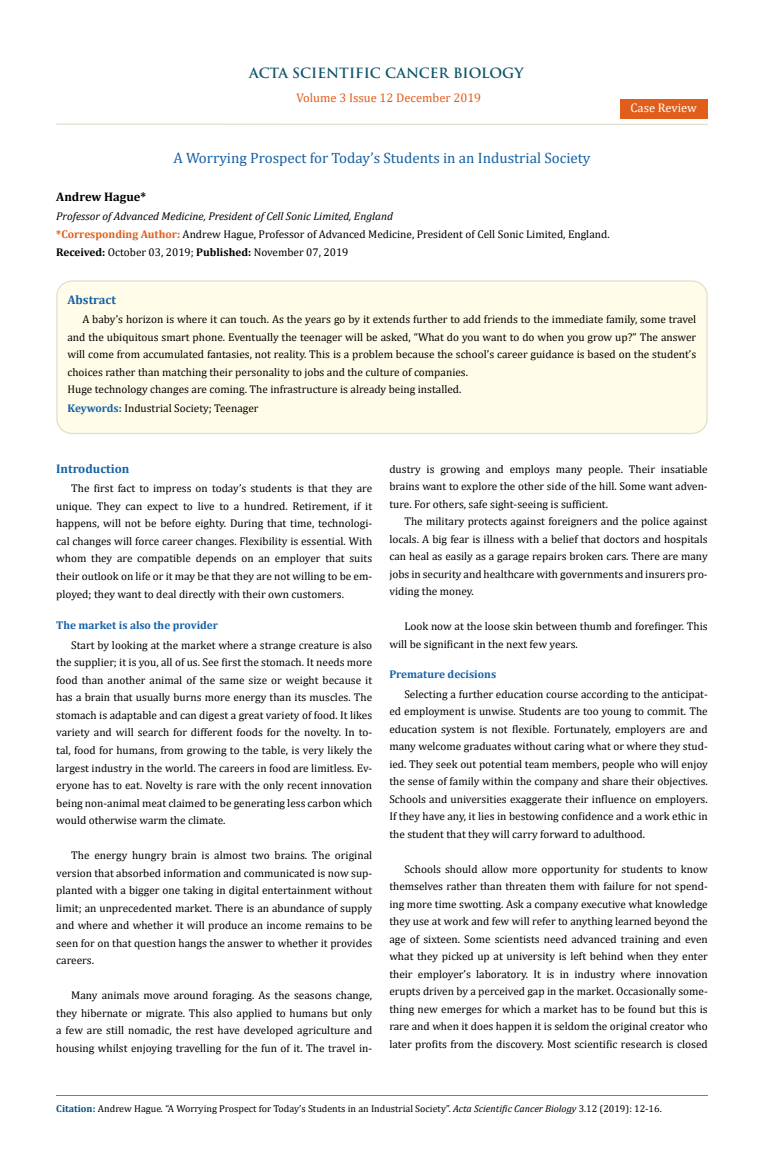
<style>
.page{position:relative;width:764px;height:1172px;background:#fff}
.page>*{position:absolute;margin:0;border:0;box-sizing:border-box;transform-origin:0 0}
.t1{font:15px "Cambria";color:#1560a6}
.t2{font:700 13.75px "Trajan Pro";color:#0e546a}
.t3{font:12.5px "Cambria";color:#e05d1a}
.t4{font:700 12.5px "Cambria";color:#1560a6}
.t5{font:700 12.5px "Cambria";color:#000}
.t6{font:12.5px "Cambria";color:#fff}
.t7{font:11.25px/17.5px "Cambria";color:#000;text-align:justify}
.t8{font:700 11.25px "Cambria";color:#1560a6}
.t9{font:10px "Cambria";color:#000}
.s1{font-style:italic}
.s2{font-weight:700;color:#e05d1a}
.s3{font-weight:700}
.s4{font-weight:700;color:#1560a6}
.s5{font-weight:700;color:#0e546a}
.s6{font-weight:700;color:#035089}
</style>
<div class="page">
<div style="left:620px;top:99px;width:87px;height:20px;background:#e05d1a"></div>
<div style="left:57px;top:281px;width:650px;height:152px;background:#fffde9;border-radius:15px"></div>
<div style="left:56px;top:280px;width:652px;height:154px;border:1px solid #e0dfcd;border-radius:15px"></div>
<hr style="left:56px;top:1095px;width:651px;height:1px;background:#e05d1a">
<hr style="left:56px;top:123px;width:651px;height:2px;background:#e0dfcd">
<p class="t2" style="left:249px;top:64px;width:276px">ACTA SCIENTIFIC CANCER BIOLOGY</p>
<p class="t3" style="left:296px;top:91px;width:186px">Volume 3 Issue 12 December 2019</p>
<h1 class="t1" style="left:173px;top:149px;width:419px">A Worrying Prospect for Today’s Students in an Industrial Society</h1>
<p class="t5" style="left:56px;top:188px;width:91px">Andrew Hague*</p>
<p class="t7" style="left:56px;top:206px;width:555px;line-height:18.2px"><span class="s1">Professor of Advanced Medicine, President of Cell Sonic Limited, England<br></span><span class="s2">*Corresponding Author:</span> Andrew Hague, Professor of Advanced Medicine, President of Cell Sonic Limited, England.</p>
<p class="t7" style="left:56px;top:243px;width:294px"><span class="s3">Received:</span> October 03, 2019; <span class="s3">Published:</span> November 07, 2019</p>
<p class="t4" style="left:68px;top:290px;width:50px">Abstract</p>
<p class="t6" style="left:630px;top:100px;width:68px">Case Review</p>
<p class="t7" style="left:67px;top:310px;width:630px;text-align:left;text-indent:15px">A baby’s horizon is where it can touch. As the years go by it extends further to add friends to the immediate family, some travel and the ubiquitous smart phone. Eventually the teenager will be asked, “What do you want to do when you grow up?” The answer will come from accumulated fantasies, not reality. This is a problem because the school’s career guidance is based on the student’s choices rather than matching their personality to jobs and the culture of companies.<br>Huge technology changes are coming. The infrastructure is already being installed.</p>
<p class="t7" style="left:68px;top:399px;width:192px"><span class="s4">Keywords</span><span class="s5">:</span> Industrial Society; Teenager</p>
<p class="t4" style="left:56px;top:460px;width:75px">Introduction</p>
<p class="t7" style="left:56px;top:479px;width:317px;text-indent:15px">The first fact to impress on today’s students is that they are unique. They can expect to live to a hundred. Retirement, if it happens, will not be before eighty. During that time, technologi&shy;cal changes will force career changes. Flexibility is essential. With whom they are compatible depends on an employer that suits their outlook on life or it may be that they are not willing to be em&shy;ployed; they want to deal directly with their own customers.</p>
<p class="t8" style="left:56px;top:617px;width:163px">The market is also the provider</p>
<p class="t7" style="left:56px;top:636px;width:317px;text-indent:15px">Start by looking at the market where a strange creature is also the supplier; it is you, all of us. See first the stomach. It needs more food than another animal of the same size or weight because it has a brain that usually burns more energy than its muscles. The stomach is adaptable and can digest a great variety of food. It likes variety and will search for different foods for the novelty. In to&shy;tal, food for humans, from growing to the table, is very likely the largest industry in the world. The careers in food are limitless. Ev&shy;eryone has to eat. Novelty is rare with the only recent innovation being non-animal meat claimed to be generating less carbon which would otherwise warm the climate.</p>
<p class="t7" style="left:56px;top:846px;width:317px;text-indent:15px">The energy hungry brain is almost two brains. The original version that absorbed information and communicated is now sup&shy;planted with a bigger one taking in digital entertainment without limit; an unprecedented market. There is an abundance of supply and where and whether it will produce an income remains to be seen for on that question hangs the answer to whether it provides careers.</p>
<p class="t7" style="left:56px;top:986px;width:317px;text-indent:15px">Many animals move around foraging. As the seasons change, they hibernate or migrate. This also applied to humans but only a few are still nomadic, the rest have developed agriculture and housing whilst enjoying travelling for the fun of it. The travel in-</p>
<p class="t7" style="left:389px;top:460px;width:320px">dustry is growing and employs many people. Their insatiable brains want to explore the other side of the hill. Some want adven&shy;ture. For others, safe sight-seeing is sufficient.</p>
<p class="t7" style="left:389px;top:512px;width:320px;text-indent:15px">The military protects against foreigners and the police against locals. A big fear is illness with a belief that doctors and hospitals can heal as easily as a garage repairs broken cars. There are many jobs in security and healthcare with governments and insurers pro&shy;viding the money.</p>
<p class="t7" style="left:389px;top:617px;width:320px;text-indent:15px">Look now at the loose skin between thumb and forefinger. This will be significant in the next few years.</p>
<p class="t8" style="left:389px;top:665px;width:108px">Premature decisions</p>
<p class="t7" style="left:389px;top:684px;width:320px;text-indent:15px">Selecting a further education course according to the anticipat&shy;ed employment is unwise. Students are too young to commit. The education system is not flexible. Fortunately, employers are and many welcome graduates without caring what or where they stud&shy;ied. They seek out potential team members, people who will enjoy the sense of family within the company and share their objectives.<br>Schools and universities exaggerate their influence on employers.<br>If they have any, it lies in bestowing confidence and a work ethic in the student that they will carry forward to adulthood.</p>
<p class="t7" style="left:389px;top:860px;width:320px;text-indent:15px">Schools should allow more opportunity for students to know themselves rather than threaten them with failure for not spend&shy;ing more time swotting. Ask a company executive what knowledge they use at work and few will refer to anything learned beyond the age of sixteen. Some scientists need advanced training and even what they picked up at university is left behind when they enter their employer’s laboratory. It is in industry where innovation erupts driven by a perceived gap in the market. Occasionally some&shy;thing new emerges for which a market has to be found but this is rare and when it does happen it is seldom the original creator who later profits from the discovery. Most scientific research is closed</p>
<p class="t9" style="left:56px;top:1102px;width:607px"><span class="s6">Citation:</span> Andrew Hague<span class="s1">.</span> “A Worrying Prospect for Today’s Students in an Industrial Society”. <span class="s1">Acta Scientific Cancer Biology</span> 3.12 (2019): 12-16.</p>
</div>
